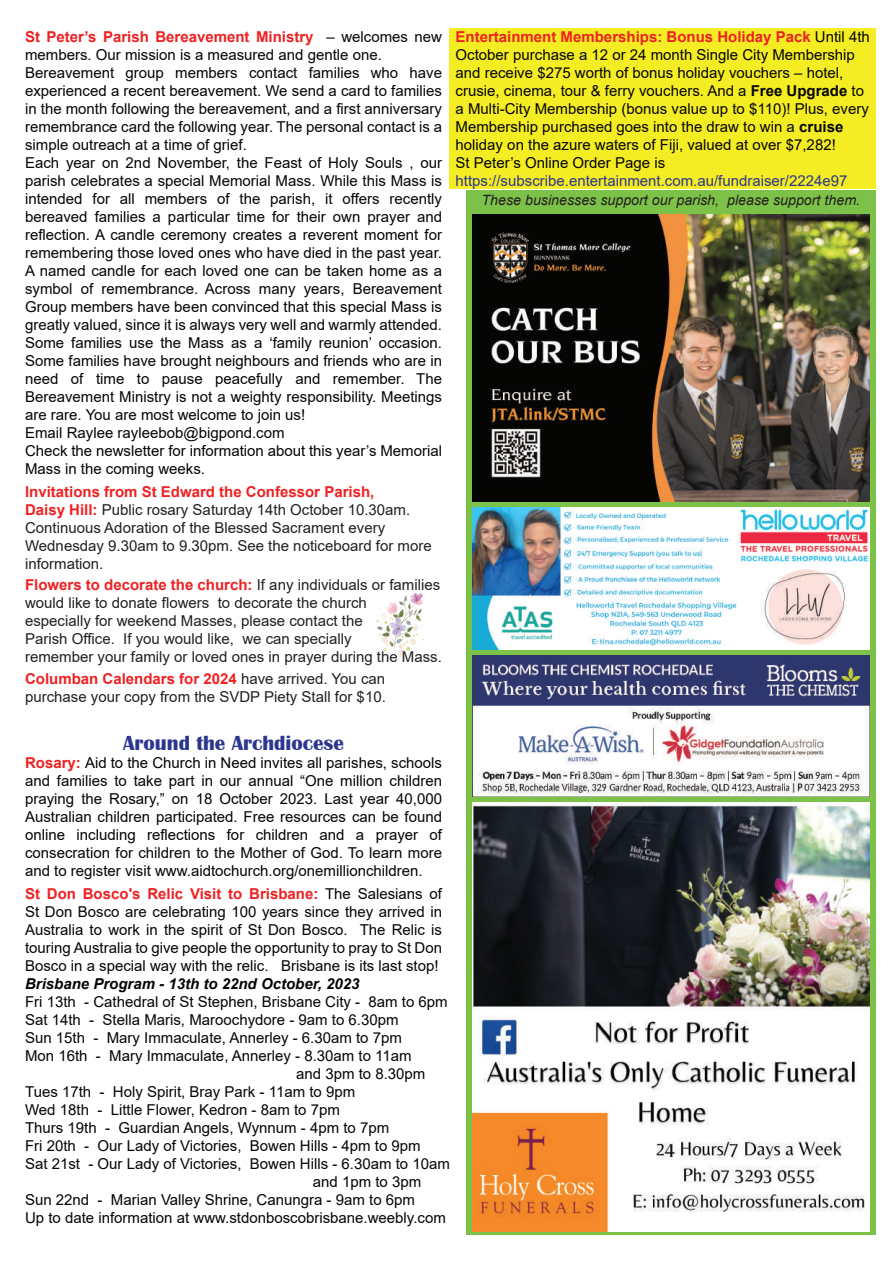
<style>
.page{position:relative;width:893px;height:1263px;background:#fff}
.page>*{position:absolute;margin:0;border:0;box-sizing:border-box;transform-origin:0 0}
.t1{font:700 21px "Britannic";color:#2c3690}
.t2{font:15px/18px "Arial";color:#050504}
.t3{font:15px/18px "Arial";color:#231f20}
.t4{font:15px "Arial";color:#2c3690}
.t5{font:italic 700 15px "Arial";color:#050504}
.t6{font:italic 14.25px "Arial";color:#231f20}
.s1{font-weight:700;color:#ee2123}
.s2{font-weight:700}
</style>
<div class="page">
<div style="left:466px;top:191px;width:410px;height:1044px;background:#7dc248"></div>
<div style="left:450px;top:29px;width:426px;height:160px;background:#f5ed23"></div>
<img style="left:472px;top:803px;width:398px;height:429px">
<img style="left:472px;top:656px;width:398px;height:141px">
<img style="left:472px;top:507px;width:398px;height:143px">
<img style="left:472px;top:215px;width:398px;height:286px">
<img style="left:376px;top:593px;width:48px;height:64px">
<p class="t2" style="left:25px;top:28px;width:419px"><span class="s1">St Peter’s Parish Bereavement Ministry</span> – welcomes new members. Our mission is a measured and gentle one.<br>Bereavement group members contact families who have experienced a recent bereavement. We send a card to families in the month following the bereavement, and a first anniversary remembrance card the following year. The personal contact is a simple outreach at a time of grief.<br>Each year on 2nd November, the Feast of Holy Souls , our parish celebrates a special Memorial Mass. While this Mass is intended for all members of the parish, it offers recently bereaved families a particular time for their own prayer and reflection. A candle ceremony creates a reverent moment for remembering those loved ones who have died in the past year.<br>A named candle for each loved one can be taken home as a symbol of remembrance. Across many years, Bereavement Group members have been convinced that this special Mass is greatly valued, since it is always very well and warmly attended.<br>Some families use the Mass as a ‘family reunion’ occasion.<br>Some families have brought neighbours and friends who are in need of time to pause peacefully and remember. The Bereavement Ministry is not a weighty responsibility. Meetings are rare. You are most welcome to join us!<br>Email Raylee rayleebob@bigpond.com<br>Check the newsletter for information about this year’s Memorial Mass in the coming weeks.</p>
<p class="t3" style="left:25px;top:483px;width:408px"><span class="s1">Invitations from St Edward the Confessor Parish,<br>Daisy Hill:</span> Public rosary Saturday 14th October 10.30am.<br>Continuous Adoration of the Blessed Sacrament every Wednesday 9.30am to 9.30pm. See the noticeboard for more information.</p>
<p class="t3" style="left:25px;top:576px;width:418px"><span class="s1">Flowers to decorate the church:</span> If any individuals or families would like to donate flowers to decorate the church<br>especially for weekend Masses, please contact the<br>Parish Office. If you would like, we can specially<br>remember your family or loved ones in prayer during the Mass.</p>
<p class="t3" style="left:25px;top:670px;width:362px"><span class="s1">Columban Calendars for 2024</span> have arrived. You can purchase your copy from the SVDP Piety Stall for $10.</p>
<h1 class="t1" style="left:123px;top:731px;width:222px">Around the Archdiocese</h1>
<p class="t2" style="left:25px;top:754px;width:418px;text-align:justify"><span class="s1">Rosary:</span> Aid to the Church in Need invites all parishes, schools and families to take part in our annual “One million children praying the Rosary,” on 18 October 2023. Last year 40,000<br>Australian children participated. Free resources can be found online including reflections for children and a prayer of consecration for children to the Mother of God. To learn more and to register visit www.aidtochurch.org/onemillionchildren.</p>
<p class="t2" style="left:25px;top:884px;width:419px;text-align:justify"><span class="s1">St Don Bosco's Relic Visit to Brisbane:</span> The Salesians of St Don Bosco are celebrating 100 years since they arrived in Australia to work in the spirit of St Don Bosco. The Relic is touring Australia to give people the opportunity to pray to St Don Bosco in a special way with the relic. Brisbane is its last stop!</p>
<p class="t5" style="left:25px;top:973px;width:336px">Brisbane Program - 13th to 22nd October, 2023</p>
<p class="t2" style="left:25px;top:992px;width:424px">Fri 13th - Cathedral of St Stephen, Brisbane City - 8am to 6pm</p>
<p class="t2" style="left:25px;top:1010px;width:375px">Sat 14th - Stella Maris, Maroochydore - 9am to 6.30pm</p>
<p class="t2" style="left:25px;top:1028px;width:378px">Sun 15th - Mary Immaculate, Annerley - 6.30am to 7pm</p>
<p class="t2" style="left:25px;top:1046px;width:388px">Mon 16th - Mary Immaculate, Annerley - 8.30am to 11am</p>
<p class="t2" style="left:296px;top:1064px;width:131px">and 3pm to 8.30pm</p>
<p class="t2" style="left:25px;top:1082px;width:332px">Tues 17th - Holy Spirit, Bray Park - 11am to 9pm</p>
<p class="t2" style="left:25px;top:1100px;width:316px">Wed 18th - Little Flower, Kedron - 8am to 7pm</p>
<p class="t2" style="left:25px;top:1118px;width:366px">Thurs 19th - Guardian Angels, Wynnum - 4pm to 7pm</p>
<p class="t2" style="left:25px;top:1136px;width:397px">Fri 20th - Our Lady of Victories, Bowen Hills - 4pm to 9pm</p>
<p class="t2" style="left:25px;top:1154px;width:426px">Sat 21st - Our Lady of Victories, Bowen Hills - 6.30am to 10am</p>
<p class="t2" style="left:313px;top:1172px;width:110px">and 1pm to 3pm</p>
<p class="t2" style="left:25px;top:1190px;width:391px">Sun 22nd - Marian Valley Shrine, Canungra - 9am to 6pm</p>
<p class="t2" style="left:25px;top:1208px;width:422px">Up to date information at www.stdonboscobrisbane.weebly.com</p>
<p class="t2" style="left:456px;top:28px;width:416px"><span class="s1">Entertainment Memberships: Bonus Holiday Pack</span> Until 4th October purchase a 12 or 24 month Single City Membership and receive $275 worth of bonus holiday vouchers – hotel, crusie, cinema, tour &amp; ferry vouchers. And a <span class="s2">Free Upgrade</span> to a Multi-City Membership (bonus value up to $110)! Plus, every Membership purchased goes into the draw to win a <span class="s2">cruise </span>holiday on the azure waters of Fiji, valued at over $7,282!<br>St Peter’s Online Order Page is</p>
<p class="t4" style="left:456px;top:171px;width:393px">https://subscribe.entertainment.com.au/fundraiser/2224e97</p>
<p class="t6" style="left:482px;top:191px;width:380px">These businesses support our parish, please support them.</p>
</div>
